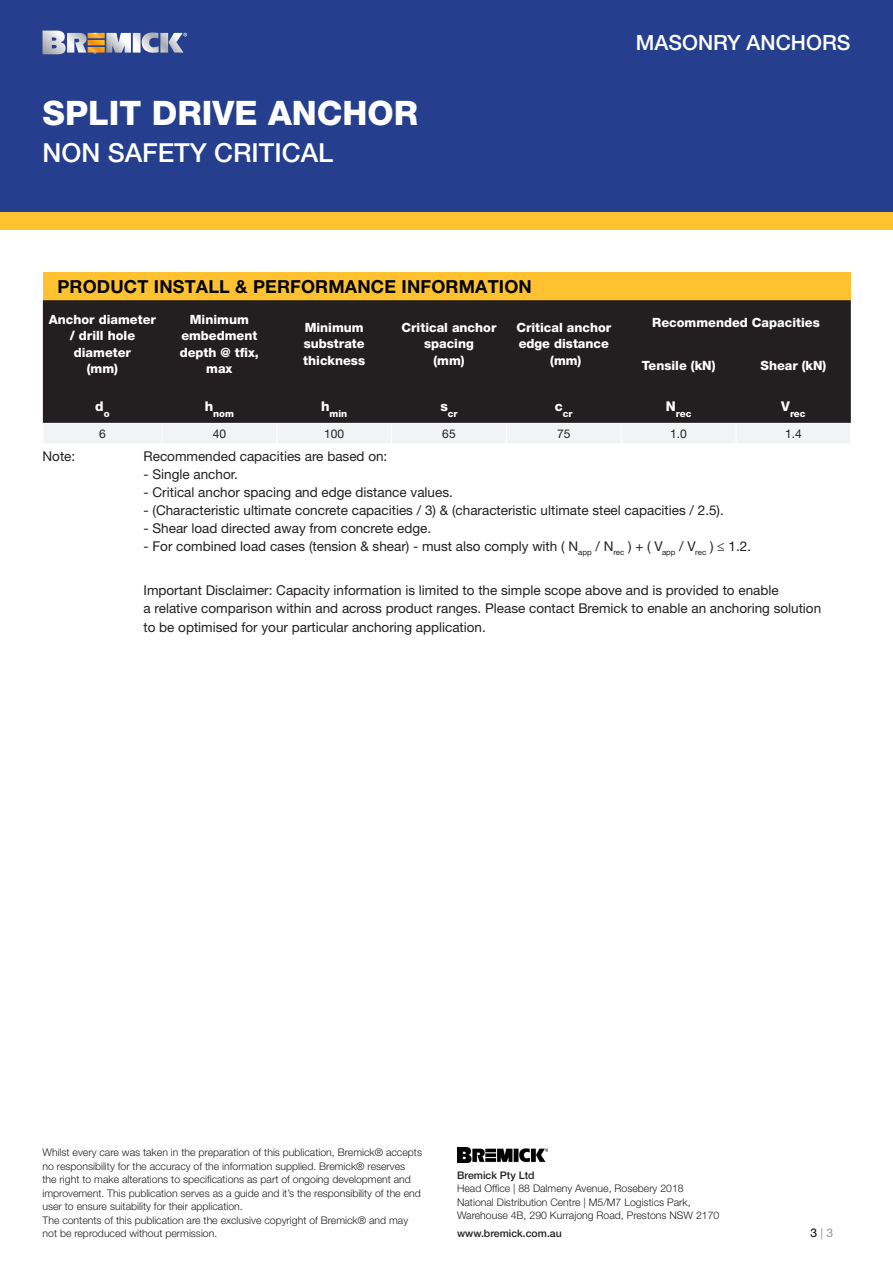
<style>
.page{position:relative;width:893px;height:1263px;background:#fff}
.page>*{position:absolute;margin:0;border:0;box-sizing:border-box;transform-origin:0 0}
.Heading_First_Line{font:800 33.75px "Helvetica Neue LT Std";color:#fff}
._2nd_Sub-heading{font:500 26.25px "Helvetica Neue LT Std";color:#fff}
.t1{font:500 21px "Helvetica Neue LT Std";color:#fff}
.Subheading{font:700 18px "Helvetica Neue LT Pro";letter-spacing:.01em;color:#040503}
.COPY{font:13.5px/18px "Helvetica Neue LT Std";color:#231f20}
.t2{font:800 13.5px "Helvetica Neue LT Std";color:#fff}
.t3{font:800 12.75px/16.5px "Helvetica Neue LT Std";color:#fff;text-align:center}
.COPY-2{font:12px "Helvetica Neue LT Std";color:#231f20}
.t4{font:300 10.5px/13.5px "Helvetica Neue LT Std";color:#231f20}
.t5{font:500 10.5px "Helvetica Neue LT Std";color:#231f20}
.t6{font:800 9.6px "Helvetica Neue LT Std";color:#fff}
</style>
<div class="page">
<div style="left:0;top:0;width:893px;height:213px;background:#253f8e"></div>
<div style="left:0;top:213px;width:893px;height:17px;background:#fec231"></div>
<svg style="left:43px;top:30px;width:144px;height:25px"></svg>
<div style="left:43px;top:272px;width:808px;height:28px;background:#fec231"></div>
<div style="left:43px;top:300px;width:808px;height:123px;background:#231f20"></div>
<div style="left:44px;top:424px;width:806px;height:19px;background:#f2f3f4"></div>
<img style="left:457px;top:1148px;width:91px;height:14px">
<p class="Heading_First_Line" style="left:43px;top:93px;width:377px">SPLIT DRIVE ANCHOR</p>
<p class="_2nd_Sub-heading" style="left:43px;top:137px;width:292px">NON SAFETY CRITICAL</p>
<p class="t1" style="left:636px;top:30px;width:216px">MASONRY ANCHORS</p>
<p class="Subheading" style="left:57px;top:275px;width:476px">PRODUCT INSTALL &amp; PERFORMANCE INFORMATION</p>
<p class="t3" style="left:49px;top:311px;width:108px">Anchor diameter / drill hole diameter<br>(mm)</p>
<p class="t3" style="left:180px;top:311px;width:81px">Minimum embedment depth @ tfix, max</p>
<p class="t3" style="left:303px;top:319px;width:63px;text-align:justify">Minimum substrate thickness</p>
<p class="t3" style="left:401px;top:319px;width:96px">Critical anchor spacing<br>(mm)</p>
<p class="t3" style="left:516px;top:319px;width:96px">Critical anchor edge distance (mm)</p>
<p class="t3" style="left:652px;top:314px;width:169px">Recommended Capacities</p>
<p class="t3" style="left:642px;top:357px;width:75px">Tensile (kN)</p>
<p class="t3" style="left:760px;top:357px;width:67px">Shear (kN)</p>
<p class="COPY" style="left:43px;top:447px;width:34px">Note:</p>
<p class="t2" style="left:95px;top:398px;width:16px">d<sub>o</sub></p>
<p class="t6" style="left:205px;top:408px;width:31px"><sup>h</sup>nom</p>
<p class="t6" style="left:321px;top:408px;width:28px"><sup>h</sup>min</p>
<p class="t6" style="left:440px;top:408px;width:19px"><sup>s</sup>cr</p>
<p class="t6" style="left:555px;top:408px;width:19px"><sup>c</sup>cr</p>
<p class="t6" style="left:666px;top:408px;width:27px"><sup>N</sup>rec</p>
<p class="t6" style="left:781px;top:408px;width:26px"><sup>V</sup>rec</p>
<p class="COPY-2" style="left:99px;top:426px;width:8px">6</p>
<p class="COPY-2" style="left:213px;top:426px;width:15px">40</p>
<p class="COPY-2" style="left:324px;top:426px;width:22px">100</p>
<p class="COPY-2" style="left:442px;top:426px;width:15px">65</p>
<p class="COPY-2" style="left:557px;top:426px;width:15px">75</p>
<p class="COPY-2" style="left:670px;top:426px;width:18px">1.0</p>
<p class="COPY-2" style="left:785px;top:426px;width:18px">1.4</p>
<p class="COPY" style="left:144px;top:447px;width:245px">Recommended capacities are based on:</p>
<p class="COPY" style="left:144px;top:465px;width:96px">- Single anchor.</p>
<p class="COPY" style="left:144px;top:483px;width:311px">- Critical anchor spacing and edge distance values.</p>
<p class="COPY" style="left:144px;top:501px;width:582px">- (Characteristic ultimate concrete capacities / 3) &amp; (characteristic ultimate steel capacities / 2.5).</p>
<p class="COPY" style="left:144px;top:519px;width:289px">- Shear load directed away from concrete edge.</p>
<p class="COPY" style="left:144px;top:537px;width:609px">- For combined load cases (tension &amp; shear) - must also comply with ( N<sub>app</sub> / N<sub>rec</sub> ) + ( V<sub>app</sub> / V<sub>rec</sub> ) ≤ 1.2.</p>
<p class="COPY" style="left:144px;top:581px;width:679px">Important Disclaimer: Capacity information is limited to the simple scope above and is provided to enable<br>a relative comparison within and across product ranges. Please contact Bremick to enable an anchoring solution to be optimised for your particular anchoring application.</p>
<p class="t4" style="left:43px;top:1146px;width:381px">Whilst every care was taken in the preparation of this publication, Bremick® accepts no responsibility for the accuracy of the information supplied. Bremick® reserves the right to make alterations to specifications as part of ongoing development and improvement. This publication serves as a guide and it’s the responsibility of the end user to ensure suitability for their application.<br>The contents of this publication are the exclusive copyright of Bremick® and may not be reproduced without permission.</p>
<p class="t5" style="left:457px;top:1169px;width:79px">Bremick Pty Ltd</p>
<p class="t4" style="left:457px;top:1182px;width:228px">Head Office | 88 Dalmeny Avenue, Rosebery 2018</p>
<p class="t4" style="left:457px;top:1195px;width:264px">National Distribution Centre | M5/M7 Logistics Park,<br>Warehouse 4B, 290 Kurrajong Road, Prestons NSW 2170</p>
<p class="t5" style="left:457px;top:1227px;width:106px">www.bremick.com.au</p>
<p class="COPY-2" style="left:810px;top:1226px;width:24px">3 | 3</p>
</div>
